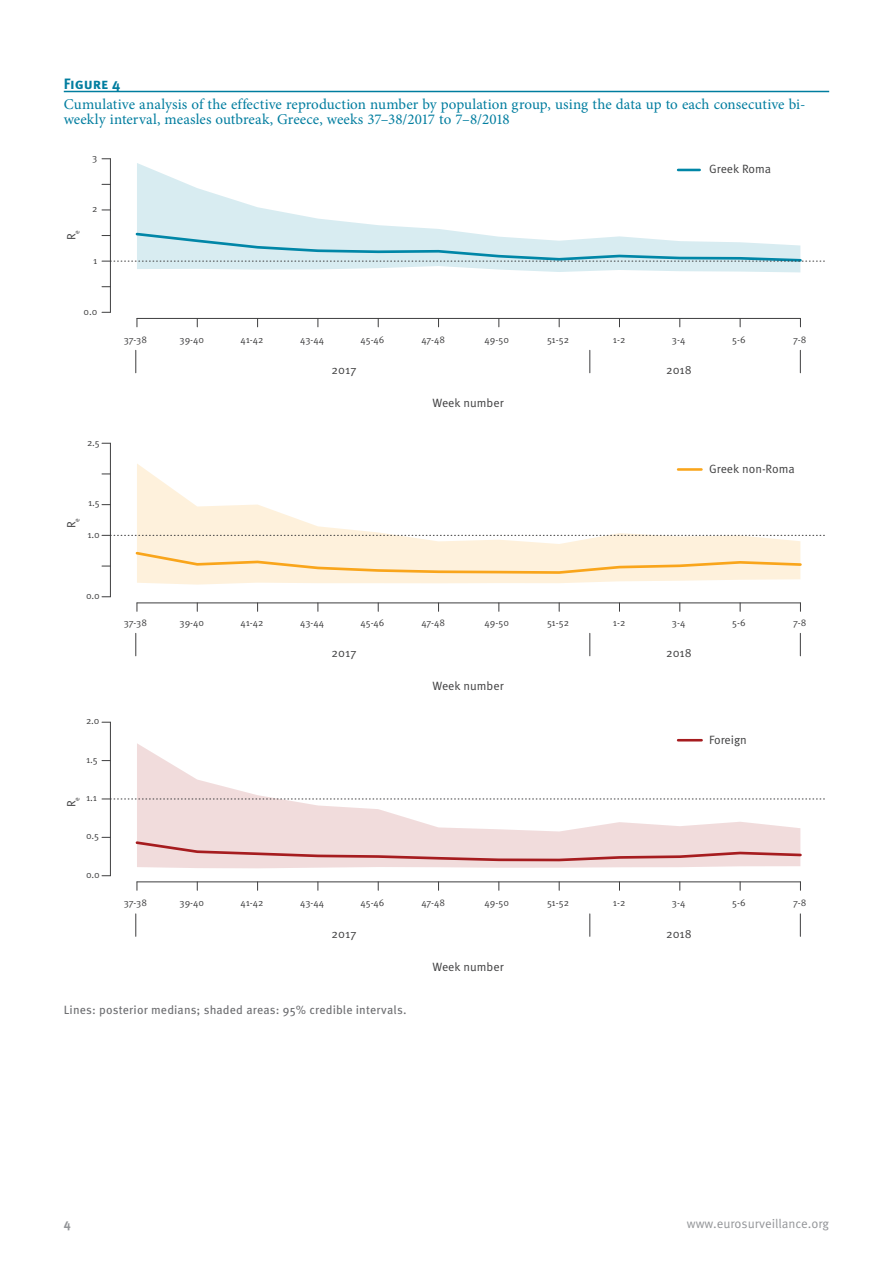
<style>
.page{position:relative;width:893px;height:1263px;background:#fff}
.page>*{position:absolute;margin:0;border:0;box-sizing:border-box;transform-origin:0 0}
.t1{font:15px/15px "Minion Pro";color:#007d9f}
.t2{font:700 15px "Meta Pro";letter-spacing:-.005em;color:#007d9f}
.t3{font:12.75px "Meta Pro";color:#939598}
.t4{font:700 12.75px "Meta Pro";color:#939598}
.t5{font:12px "Meta Pro";color:#3e3e3f}
.t6{font:12px "Meta Pro";letter-spacing:.01em;color:#6c6d70}
.t7{font:9.75px "Meta Pro";color:#3e3e3f}
</style>
<div class="page">
<hr style="left:64px;top:91px;width:765px;height:1px;background:#007d9f">
<hr style="left:110px;top:159px;width:1px;height:153px;background:#3e3e3f">
<svg style="left:137px;top:163px;width:663px;height:109px"></svg>
<hr style="left:137px;top:318px;width:663px;height:1px;background:#3e3e3f">
<hr style="left:678px;top:169px;width:22px;height:2px;background:#0086a7">
<svg style="left:102px;top:231px;width:723px;height:32px"></svg>
<hr style="left:110px;top:443px;width:1px;height:154px;background:#3e3e3f">
<svg style="left:137px;top:464px;width:663px;height:121px"></svg>
<hr style="left:137px;top:602px;width:663px;height:1px;background:#3e3e3f">
<hr style="left:678px;top:468px;width:23px;height:3px;background:#f9a51b">
<svg style="left:102px;top:535px;width:723px;height:1px"></svg>
<hr style="left:110px;top:722px;width:1px;height:154px;background:#3e3e3f">
<svg style="left:137px;top:743px;width:663px;height:125px"></svg>
<hr style="left:137px;top:881px;width:663px;height:1px;background:#3e3e3f">
<hr style="left:678px;top:739px;width:24px;height:2px;background:#a61c1f">
<svg style="left:102px;top:798px;width:723px;height:1px"></svg>
<svg style="left:135px;top:350px;width:1px;height:23px"></svg>
<svg style="left:589px;top:350px;width:1px;height:23px"></svg>
<svg style="left:800px;top:350px;width:1px;height:23px"></svg>
<svg style="left:135px;top:633px;width:1px;height:23px"></svg>
<svg style="left:589px;top:633px;width:1px;height:23px"></svg>
<svg style="left:800px;top:633px;width:1px;height:23px"></svg>
<svg style="left:135px;top:914px;width:1px;height:22px"></svg>
<svg style="left:589px;top:914px;width:1px;height:22px"></svg>
<svg style="left:800px;top:914px;width:1px;height:22px"></svg>
<h1 class="t2" style="left:64px;top:74px;width:58px">Figure 4</h1>
<h1 class="t1" style="left:64px;top:97px;width:743px">Cumulative analysis of the effective reproduction number by population group, using the data up to each consecutive bi&shy;weekly interval, measles outbreak, Greece, weeks 37–38/2017 to 7–8/2018</h1>
<p class="t7" style="left:92px;top:152px;width:7px">3</p>
<p class="t5" style="left:64px;top:240px;width:12px;rotate:-90deg">R<sub>e</sub></p>
<p class="t7" style="left:92px;top:203px;width:7px">2</p>
<p class="t7" style="left:93px;top:254px;width:6px">1</p>
<p class="t7" style="left:84px;top:305px;width:15px">0.0</p>
<p class="t7" style="left:87px;top:436px;width:14px">2.5</p>
<p class="t5" style="left:64px;top:528px;width:12px;rotate:-90deg">R<sub>e</sub></p>
<p class="t7" style="left:88px;top:496px;width:13px">1.5</p>
<p class="t7" style="left:87px;top:529px;width:14px">1.0</p>
<p class="t7" style="left:86px;top:589px;width:15px">0.0</p>
<p class="t7" style="left:86px;top:714px;width:15px">2.0</p>
<p class="t7" style="left:86px;top:753px;width:13px">1.5</p>
<p class="t7" style="left:86px;top:792px;width:13px">1.1</p>
<p class="t5" style="left:64px;top:807px;width:12px;rotate:-90deg">R<sub>e</sub></p>
<p class="t7" style="left:86px;top:829px;width:15px">0.5</p>
<p class="t7" style="left:86px;top:869px;width:15px">0.0</p>
<p class="t5" style="left:709px;top:162px;width:64px">Greek Roma</p>
<p class="t7" style="left:124px;top:333px;width:25px">37-38</p>
<p class="t7" style="left:180px;top:333px;width:26px">39-40</p>
<p class="t7" style="left:240px;top:333px;width:25px">41-42</p>
<p class="t7" style="left:300px;top:333px;width:25px">43-44</p>
<p class="t7" style="left:360px;top:333px;width:26px">45-46</p>
<p class="t7" style="left:421px;top:333px;width:25px">47-48</p>
<p class="t7" style="left:485px;top:333px;width:26px">49-50</p>
<p class="t7" style="left:547px;top:333px;width:23px">51-52</p>
<p class="t5" style="left:332px;top:362px;width:26px">2017</p>
<p class="t5" style="left:666px;top:362px;width:27px">2018</p>
<p class="t7" style="left:613px;top:333px;width:14px">1-2</p>
<p class="t7" style="left:672px;top:333px;width:15px">3-4</p>
<p class="t7" style="left:732px;top:333px;width:15px">5-6</p>
<p class="t7" style="left:793px;top:333px;width:15px">7-8</p>
<p class="t5" style="left:432px;top:395px;width:73px">Week number</p>
<p class="t5" style="left:709px;top:461px;width:87px">Greek non-Roma</p>
<p class="t7" style="left:124px;top:616px;width:25px">37-38</p>
<p class="t7" style="left:180px;top:616px;width:26px">39-40</p>
<p class="t7" style="left:240px;top:616px;width:25px">41-42</p>
<p class="t7" style="left:300px;top:616px;width:25px">43-44</p>
<p class="t7" style="left:360px;top:616px;width:26px">45-46</p>
<p class="t7" style="left:421px;top:616px;width:25px">47-48</p>
<p class="t7" style="left:485px;top:616px;width:26px">49-50</p>
<p class="t7" style="left:547px;top:616px;width:23px">51-52</p>
<p class="t5" style="left:332px;top:645px;width:26px">2017</p>
<p class="t5" style="left:666px;top:645px;width:27px">2018</p>
<p class="t7" style="left:613px;top:616px;width:14px">1-2</p>
<p class="t7" style="left:672px;top:616px;width:15px">3-4</p>
<p class="t7" style="left:732px;top:616px;width:15px">5-6</p>
<p class="t7" style="left:793px;top:616px;width:15px">7-8</p>
<p class="t5" style="left:432px;top:678px;width:73px">Week number</p>
<p class="t5" style="left:709px;top:732px;width:39px">Foreign</p>
<p class="t7" style="left:124px;top:897px;width:25px">37-38</p>
<p class="t7" style="left:180px;top:897px;width:26px">39-40</p>
<p class="t7" style="left:240px;top:897px;width:25px">41-42</p>
<p class="t7" style="left:300px;top:897px;width:25px">43-44</p>
<p class="t7" style="left:360px;top:897px;width:26px">45-46</p>
<p class="t7" style="left:421px;top:897px;width:25px">47-48</p>
<p class="t7" style="left:485px;top:897px;width:26px">49-50</p>
<p class="t7" style="left:547px;top:897px;width:23px">51-52</p>
<p class="t5" style="left:332px;top:926px;width:26px">2017</p>
<p class="t5" style="left:666px;top:926px;width:27px">2018</p>
<p class="t7" style="left:613px;top:897px;width:14px">1-2</p>
<p class="t7" style="left:672px;top:897px;width:15px">3-4</p>
<p class="t7" style="left:732px;top:897px;width:15px">5-6</p>
<p class="t7" style="left:793px;top:897px;width:15px">7-8</p>
<p class="t5" style="left:432px;top:959px;width:73px">Week number</p>
<p class="t6" style="left:64px;top:1002px;width:344px">Lines: posterior medians; shaded areas: 95% credible intervals.</p>
<h2 class="t4" style="left:64px;top:1215px;width:8px">4</h2>
<h2 class="t3" style="left:687px;top:1215px;width:144px">www.eurosurveillance.org</h2>
</div>
